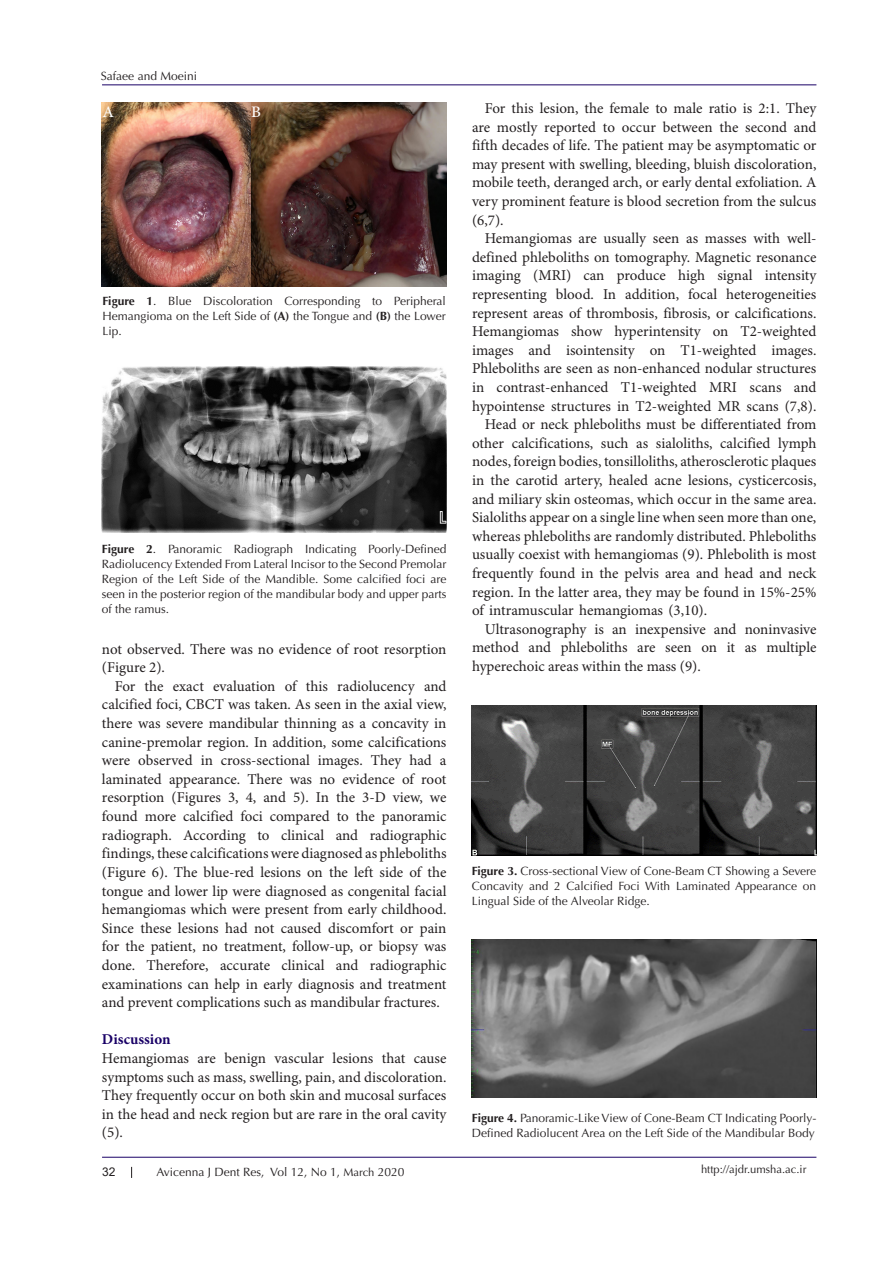
<style>
.page{position:relative;width:893px;height:1263px;background:#fff}
.page>*{position:absolute;margin:0;border:0;box-sizing:border-box;transform-origin:0 0}
.t1{font:22.5px "Adobe Arabic";color:#fff}
.Default{font:15px/18.6px "Minion Pro";color:#231f20;text-align:justify}
.t2{font:700 15px "Minion Pro";color:#190066}
.t3{font:12px/15px "Optima LT Std";color:#231f20;text-align:justify}
.t4{font:12px "Arial";color:#231f20}
.t5{font:11.25px "Optima LT Std";color:#231f20}
.s1{font-weight:700}
.s2{font-size:11.25px}
</style>
<div class="page">
<hr style="left:102px;top:85px;width:714px;height:1px;background:#190066">
<hr style="left:102px;top:1157px;width:714px;height:1px;background:#190066">
<img style="left:102px;top:102px;width:344px;height:184px">
<img style="left:102px;top:366px;width:344px;height:166px">
<img style="left:472px;top:705px;width:344px;height:150px">
<img style="left:472px;top:940px;width:344px;height:158px">
<p class="t3" style="left:101px;top:68px;width:98px">Safaee and Moeini</p>
<p class="t1" style="left:102px;top:96px;width:13px">A</p>
<p class="t1" style="left:251px;top:96px;width:11px">B</p>
<p class="t3" style="left:102px;top:293px;width:345px"><span class="s1">Figure 1</span>. Blue Discoloration Corresponding to Peripheral Hemangioma on the Left Side of <span class="s1">(A)</span> the Tongue and <span class="s1">(B)</span> the Lower Lip.</p>
<p class="t3" style="left:102px;top:541px;width:346px"><span class="s1">Figure 2</span>. Panoramic Radiograph Indicating Poorly-Defined Radiolucency Extended From Lateral Incisor to the Second Premolar Region of the Left Side of the Mandible. Some calcified foci are seen in the posterior region of the mandibular body and upper parts of the ramus.</p>
<p class="Default" style="left:102px;top:640px;width:346px">not observed. There was no evidence of root resorption (Figure 2).</p>
<p class="Default" style="left:102px;top:677px;width:346px;text-indent:13px">For the exact evaluation of this radiolucency and calcified foci, CBCT was taken. As seen in the axial view, there was severe mandibular thinning as a concavity in canine-premolar region. In addition, some calcifications were observed in cross-sectional images. They had a laminated appearance. There was no evidence of root resorption (Figures 3, 4, and 5). In the 3-D view, we found more calcified foci compared to the panoramic radiograph. According to clinical and radiographic findings, these calcifications were diagnosed as phleboliths (Figure 6). The blue-red lesions on the left side of the tongue and lower lip were diagnosed as congenital facial hemangiomas which were present from early childhood.<br>Since these lesions had not caused discomfort or pain for the patient, no treatment, follow-up, or biopsy was done. Therefore, accurate clinical and radiographic examinations can help in early diagnosis and treatment and prevent complications such as mandibular fractures.</p>
<p class="t2" style="left:102px;top:1029px;width:70px">Discussion</p>
<p class="Default" style="left:102px;top:1049px;width:346px">Hemangiomas are benign vascular lesions that cause symptoms such as mass, swelling, pain, and discoloration.<br>They frequently occur on both skin and mucosal surfaces in the head and neck region but are rare in the oral cavity (5).</p>
<p class="Default" style="left:472px;top:99px;width:346px;text-indent:13px">For this lesion, the female to male ratio is 2:1. They are mostly reported to occur between the second and fifth decades of life. The patient may be asymptomatic or may present with swelling, bleeding, bluish discoloration, mobile teeth, deranged arch, or early dental exfoliation. A very prominent feature is blood secretion from the sulcus (6,7).</p>
<p class="Default" style="left:472px;top:230px;width:346px;text-indent:13px">Hemangiomas are usually seen as masses with well&shy;defined phleboliths on tomography. Magnetic resonance imaging (MRI) can produce high signal intensity representing blood. In addition, focal heterogeneities represent areas of thrombosis, fibrosis, or calcifications.<br>Hemangiomas show hyperintensity on T2-weighted images and isointensity on T1-weighted images.<br>Phleboliths are seen as non-enhanced nodular structures in contrast-enhanced T1-weighted MRI scans and hypointense structures in T2-weighted MR scans (7,8).</p>
<p class="Default" style="left:472px;top:416px;width:346px;text-indent:13px">Head or neck phleboliths must be differentiated from other calcifications, such as sialoliths, calcified lymph nodes, foreign bodies, tonsilloliths, atherosclerotic plaques in the carotid artery, healed acne lesions, cysticercosis, and miliary skin osteomas, which occur in the same area.<br>Sialoliths appear on a single line when seen more than one, whereas phleboliths are randomly distributed. Phleboliths usually coexist with hemangiomas (9). Phlebolith is most frequently found in the pelvis area and head and neck region. In the latter area, they may be found in 15%-25% of intramuscular hemangiomas (3,10).</p>
<p class="Default" style="left:472px;top:620px;width:346px;text-indent:13px">Ultrasonography is an inexpensive and noninvasive method and phleboliths are seen on it as multiple hyperechoic areas within the mass (9).</p>
<p class="t3" style="left:472px;top:864px;width:346px"><span class="s1">Figure 3.</span> Cross-sectional View of Cone-Beam CT Showing a Severe Concavity and 2 Calcified Foci With Laminated Appearance on Lingual Side of the Alveolar Ridge.</p>
<p class="t3" style="left:472px;top:1111px;width:346px"><span class="s1">Figure 4.</span> Panoramic-Like View of Cone-Beam CT Indicating Poorly-<br>Defined Radiolucent Area on the Left Side of the Mandibular Body</p>
<p class="t4" style="left:102px;top:1163px;width:15px">32</p>
<p class="t3" style="left:157px;top:1164px;width:249px">Avicenna J Dent Res, Vol 12, No 1, <span class="s2">March</span> 2020</p>
<p class="t5" style="left:701px;top:1163px;width:107px">http://ajdr.umsha.ac.ir</p>
</div>
